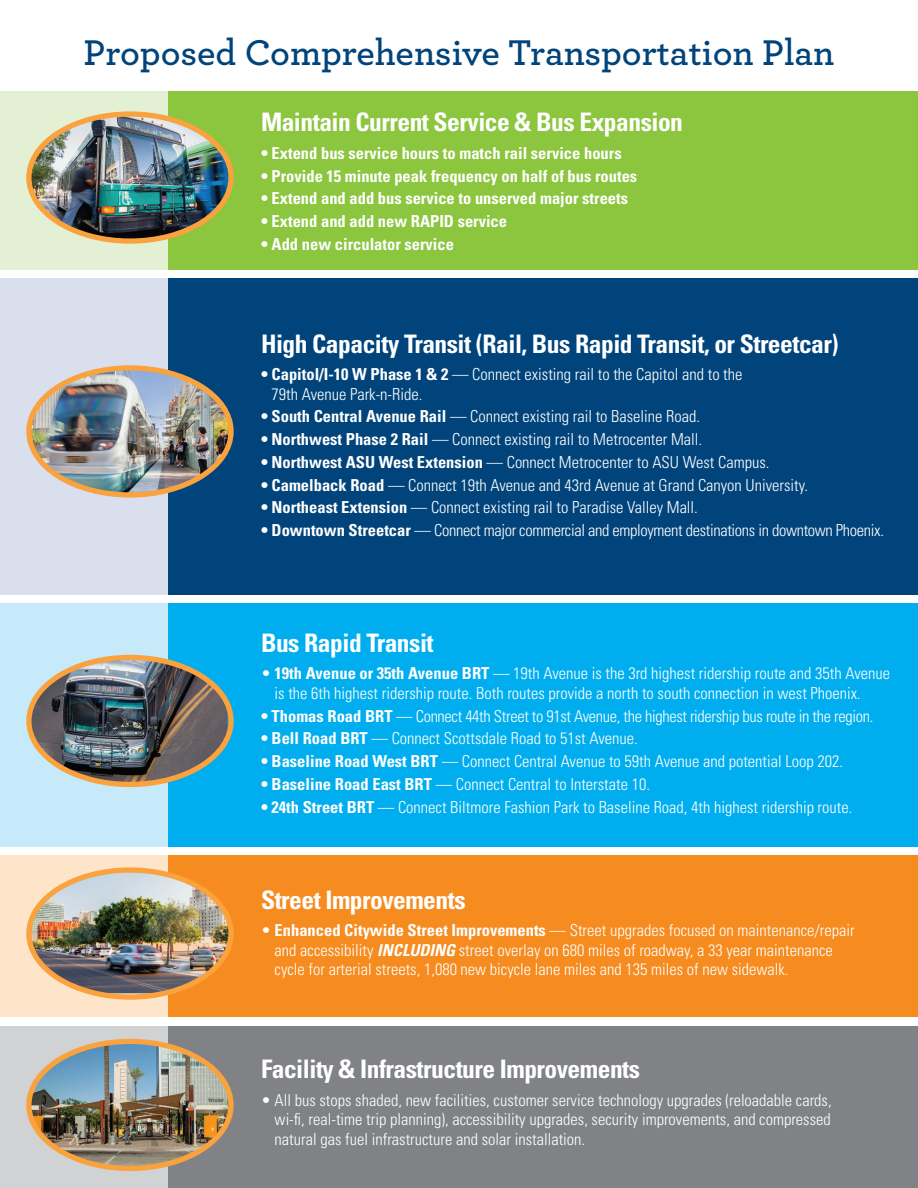
<style>
.page{position:relative;width:918px;height:1188px;background:#fff}
.page>*{position:absolute;margin:0;border:0;box-sizing:border-box;transform-origin:0 0}
.t1{font:600 37.5px "Archer";color:#00447b}
.t2{font:700 condensed 25.5px "Univers";letter-spacing:-.02em;color:#fff}
.t3{font:300 condensed 16.5px/19.5px "Univers";color:#fff}
.t4{font:700 condensed 16.5px "Univers";color:#fff}
.t5{font:300 condensed 16.5px "Univers";letter-spacing:-.02em;color:#fff}
.s1{font-weight:700}
.s2{font-weight:700;font-style:italic}
</style>
<div class="page">
<div style="left:0;top:278px;width:225px;height:317px;background:#d9dfec"></div>
<div style="left:0;top:91px;width:225px;height:179px;background:#e4f0d4"></div>
<div style="left:0;top:603px;width:225px;height:244px;background:#c6eafa"></div>
<div style="left:0;top:855px;width:225px;height:162px;background:#fee4c9"></div>
<div style="left:0;top:1026px;width:225px;height:162px;background:#d1d2d4"></div>
<div style="left:168px;top:278px;width:750px;height:317px;background:#00447b"></div>
<div style="left:168px;top:91px;width:750px;height:179px;background:#8bc63e"></div>
<div style="left:168px;top:603px;width:750px;height:244px;background:#00aeef"></div>
<div style="left:168px;top:855px;width:750px;height:162px;background:#f68b1f"></div>
<div style="left:168px;top:1026px;width:750px;height:162px;background:#808285"></div>
<img style="left:26px;top:1038px;width:208px;height:133px">
<img style="left:26px;top:867px;width:208px;height:133px">
<img style="left:26px;top:654px;width:208px;height:134px">
<img style="left:26px;top:365px;width:208px;height:133px">
<img style="left:26px;top:111px;width:208px;height:133px">
<h1 class="t1" style="left:84px;top:25px;width:752px">Proposed Comprehensive Transportation Plan</h1>
<h2 class="t2" style="left:261px;top:107px;width:424px">Maintain Current Service &amp; Bus Expansion</h2>
<p class="t4" style="left:261px;top:143px;width:362px">• Extend bus service hours to match rail service hours</p>
<p class="t4" style="left:261px;top:166px;width:378px">• Provide 15 minute peak frequency on half of bus routes</p>
<p class="t4" style="left:261px;top:188px;width:369px">• Extend and add bus service to unserved major streets</p>
<p class="t4" style="left:261px;top:211px;width:248px">• Extend and add new RAPID service</p>
<p class="t4" style="left:261px;top:234px;width:194px">• Add new circulator service</p>
<h2 class="t2" style="left:261px;top:328px;width:579px">High Capacity Transit (Rail, Bus Rapid Transit, or Streetcar)</h2>
<p class="t3" style="left:272px;top:365px;width:472px;text-indent:-11px"><span class="s1">• Capitol/I-10 W Phase 1 &amp; 2</span> — Connect existing rail to the Capitol and to the<br>79th Avenue Park-n-Ride.</p>
<p class="t3" style="left:261px;top:407px;width:441px"><span class="s1">• South Central Avenue Rail</span> — Connect existing rail to Baseline Road.</p>
<p class="t3" style="left:261px;top:430px;width:443px"><span class="s1">• Northwest Phase 2 Rail</span> — Connect existing rail to Metrocenter Mall.</p>
<p class="t3" style="left:261px;top:452px;width:510px"><span class="s1">• Northwest ASU West Extension</span> — Connect Metrocenter to ASU West Campus.</p>
<p class="t3" style="left:261px;top:475px;width:549px"><span class="s1">• Camelback Road</span> — Connect 19th Avenue and 43rd Avenue at Grand Canyon University.</p>
<p class="t3" style="left:261px;top:498px;width:438px"><span class="s1">• Northeast Extension</span> — Connect existing rail to Paradise Valley Mall.</p>
<p class="t5" style="left:261px;top:520px;width:625px"><span class="s1">• Downtown Streetcar</span> — Connect major commercial and employment destinations in downtown Phoenix.</p>
<h2 class="t2" style="left:261px;top:627px;width:174px">Bus Rapid Transit</h2>
<p class="t3" style="left:275px;top:664px;width:617px;text-indent:-14px">• <span class="s1">19th Avenue or 35th Avenue BRT</span> — 19th Avenue is the 3rd highest ridership route and 35th Avenue is the 6th highest ridership route. Both routes provide a north to south connection in west Phoenix.</p>
<p class="t5" style="left:261px;top:706px;width:614px"><span class="s1">• Thomas Road BRT</span> — Connect 44th Street to 91st Avenue, the highest ridership bus route in the region.</p>
<p class="t3" style="left:261px;top:729px;width:378px"><span class="s1">• Bell Road BRT</span> — Connect Scottsdale Road to 51st Avenue.</p>
<p class="t3" style="left:261px;top:752px;width:584px"><span class="s1">• Baseline Road West BRT</span> — Connect Central Avenue to 59th Avenue and potential Loop 202.</p>
<p class="t3" style="left:261px;top:774px;width:391px"><span class="s1">• Baseline Road East BRT</span> — Connect Central to Interstate 10.</p>
<p class="t3" style="left:261px;top:797px;width:593px"><span class="s1">• 24th Street BRT</span> — Connect Biltmore Fashion Park to Baseline Road, 4th highest ridership route.</p>
<h2 class="t2" style="left:261px;top:884px;width:206px">Street Improvements</h2>
<p class="t3" style="left:275px;top:921px;width:582px;text-indent:-14px">• <span class="s1">Enhanced Citywide Street Improvements</span> — Street upgrades focused on maintenance/repair and accessibility <span class="s2">INCLUDING</span> street overlay on 680 miles of roadway, a 33 year maintenance cycle for arterial streets, 1,080 new bicycle lane miles and 135 miles of new sidewalk.</p>
<h2 class="t2" style="left:261px;top:1053px;width:381px">Facility &amp; Infrastructure Improvements</h2>
<p class="t3" style="left:275px;top:1090px;width:559px;text-align:justify;text-indent:-14px">• All bus stops shaded, new facilities, customer service technology upgrades (reloadable cards, wi-fi, real-time trip planning), accessibility upgrades, security improvements, and compressed natural gas fuel infrastructure and solar installation.</p>
</div>
